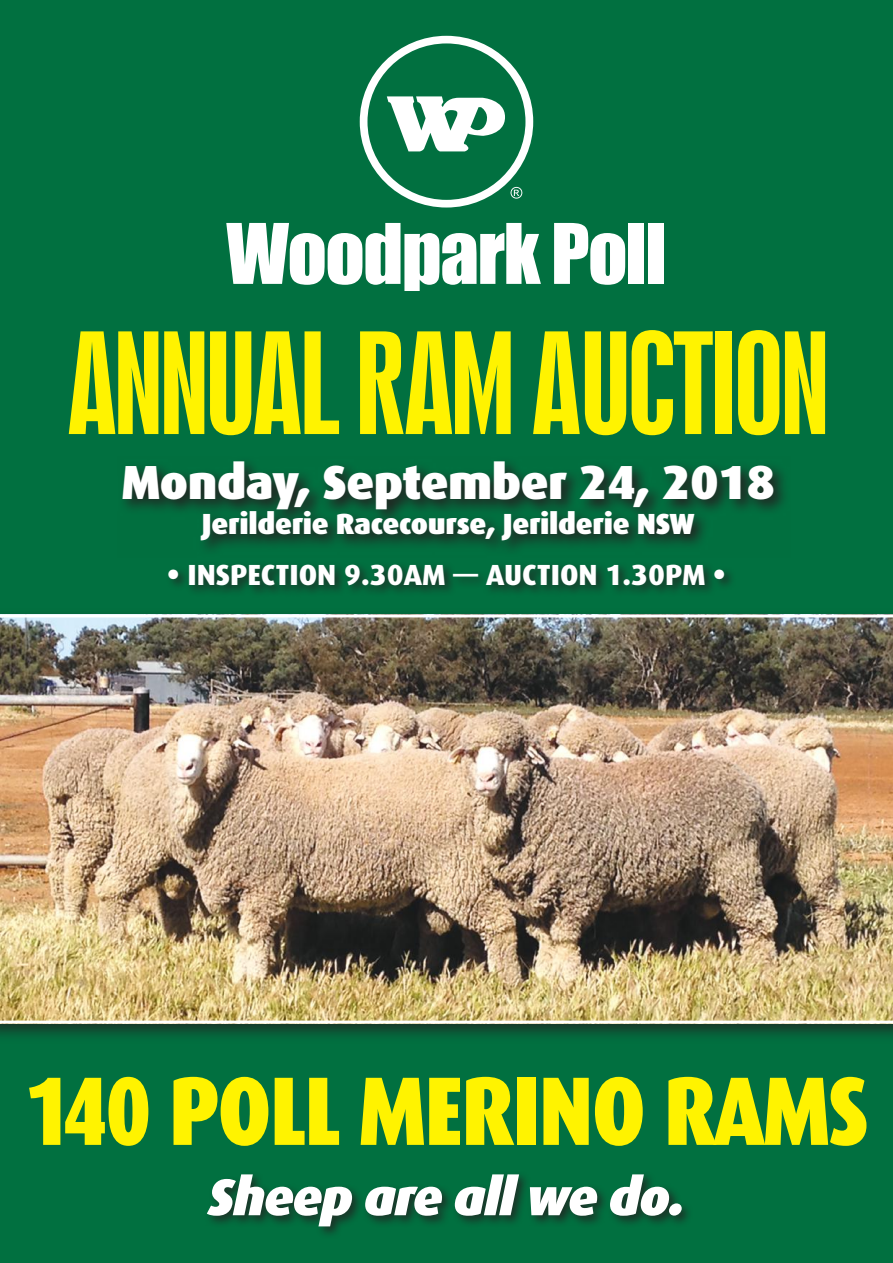
<style>
.page{position:relative;width:893px;height:1263px;background:#017040}
.page>*{position:absolute;margin:0;border:0;box-sizing:border-box;transform-origin:0 0}
.t1{font:131.25px "Swiss 924 BT Regular B";letter-spacing:-.02em;color:#fff300}
.t2{font:900 97.5px "Dax Condensed";letter-spacing:-.02em;color:#fff300}
.t3{font:77.1px "Impact";letter-spacing:-.02em;color:#fff}
.t4{font:italic 900 52.05px "Dax";letter-spacing:-.03em;color:#fff}
.t5{font:900 47.85px "Dax";letter-spacing:-.01em;color:#fff}
.t6{font:900 29.1px "Dax";letter-spacing:-.01em;color:#fff}
.t7{font:800 29.1px "Dax";color:#fff}
</style>
<div class="page">
<div style="left:360px;top:36px;width:173px;height:172px;border:8px solid #fff;border-radius:50%"></div>
<svg style="left:387px;top:96px;width:118px;height:56px"></svg>
<svg style="left:510px;top:187px;width:12px;height:12px"></svg>
<div style="left:203px;top:1170px;width:490px;height:69px;background:#241f1f;opacity:.75"></div>
<div style="left:166px;top:561px;width:570px;height:37px;background:#241f1f;opacity:.75"></div>
<svg style="left:123px;top:462px;width:662px;height:88px"></svg>
<div style="left:0;top:608px;width:893px;height:435px;background:#241f1f;opacity:.75"></div>
<img style="left:0;top:614px;width:893px;height:409px">
<h3 class="t3" style="left:226px;top:194px;width:442px">Woodpark Poll</h3>
<h1 class="t1" style="left:67px;top:305px;width:763px">ANNUAL RAM AUCTION</h1>
<h3 class="t5" style="left:121px;top:455px;width:655px">Monday, September 24, 2018</h3>
<p class="t6" style="left:202px;top:507px;width:494px">Jerilderie Racecourse, Jerilderie NSW</p>
<p class="t7" style="left:167px;top:559px;width:560px">• INSPECTION 9.30AM — AUCTION 1.30PM •</p>
<h2 class="t2" style="left:25px;top:1056px;width:845px">140 POLL MERINO RAMS</h2>
<h3 class="t4" style="left:208px;top:1167px;width:479px">Sheep are all we do.</h3>
</div>
